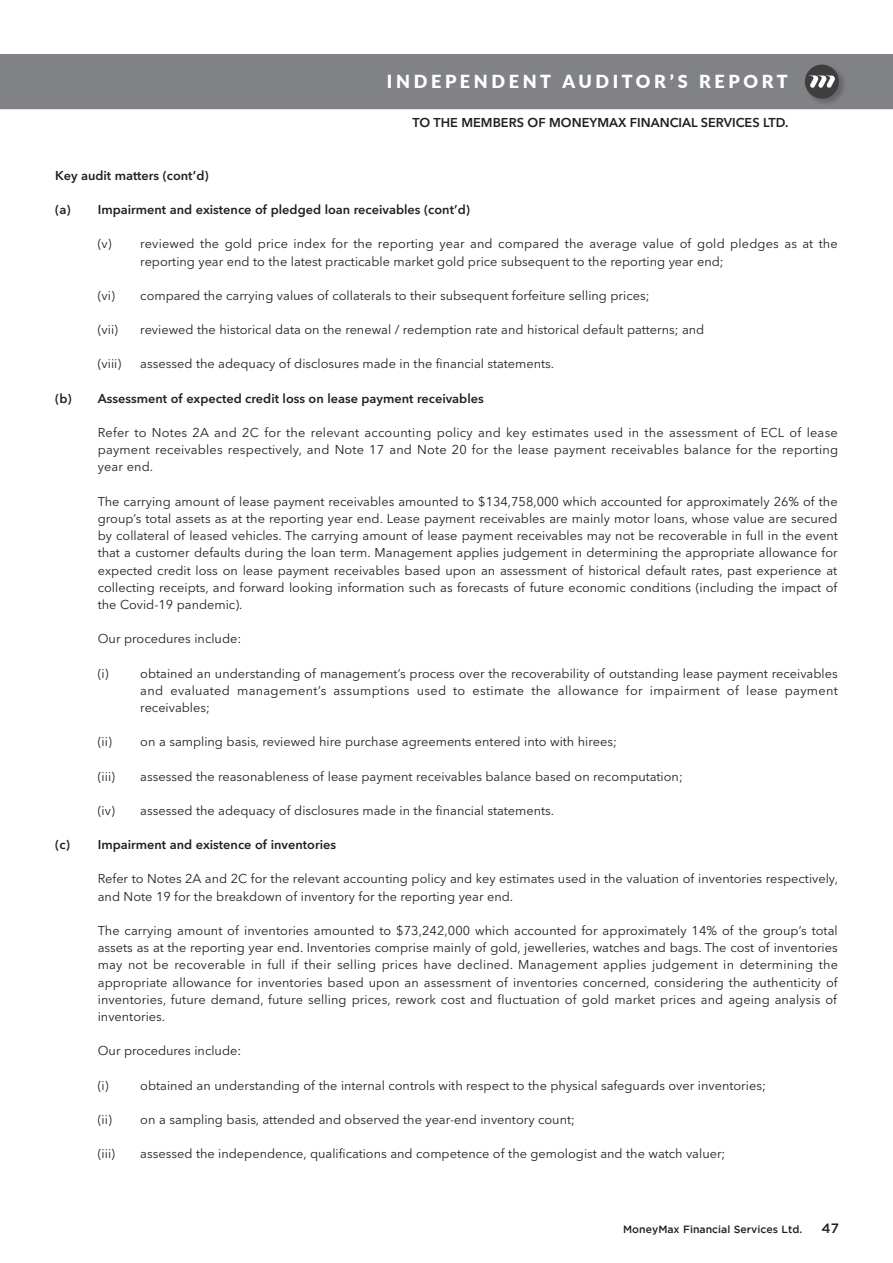
<style>
.page{position:relative;width:893px;height:1263px;background:#fff}
.page>*{position:absolute;margin:0;border:0;box-sizing:border-box;transform-origin:0 0}
.t1{font:900 18px "Lato";letter-spacing:.2em;color:#fff}
.t2{font:500 13.5px "Gotham";color:#231f20}
.B1{font:12.75px/17.2px "Avenir Next LT Pro";color:#231f20;text-align:justify}
.L-1{font:12.75px/17.2px "Avenir Next LT Pro";color:#231f20}
.L-0{font:600 12.75px "Avenir Next LT Pro";color:#231f20}
.B0{font:600 12.75px "Avenir Next LT Pro";color:#231f20}
.t3{font:500 10.5px "Gotham";color:#231f20}
</style>
<div class="page">
<div style="left:0;top:54px;width:893px;height:55px;background:#808285"></div>
<div style="left:804px;top:64px;width:43px;height:43px;background:#231f20;opacity:.3"></div>
<div style="left:805px;top:65px;width:34px;height:34px;background:#3e3e3f;border-radius:50%"></div>
<svg style="left:810px;top:76px;width:25px;height:12px"></svg>
<p class="t1" style="left:387px;top:68px;width:402px">INDEPENDENT AUDITOR’S REPORT</p>
<p class="B0" style="left:413px;top:115px;width:377px">TO THE MEMBERS OF MONEYMAX FINANCIAL SERVICES LTD.</p>
<p class="B0" style="left:55px;top:168px;width:155px">Key audit matters (cont’d)</p>
<p class="L-0" style="left:55px;top:202px;width:416px">(a) Impairment and existence of pledged loan receivables (cont’d)</p>
<p class="L-1" style="left:140px;top:235px;width:699px;text-indent:-43px">(v) reviewed the gold price index for the reporting year and compared the average value of gold pledges as at the reporting year end to the latest practicable market gold price subsequent to the reporting year end;</p>
<p class="L-1" style="left:98px;top:287px;width:553px">(vi) compared the carrying values of collaterals to their subsequent forfeiture selling prices;</p>
<p class="L-1" style="left:98px;top:321px;width:22px">(vii)</p>
<p class="L-1" style="left:140px;top:321px;width:566px">reviewed the historical data on the renewal / redemption rate and historical default patterns; and</p>
<p class="L-1" style="left:98px;top:355px;width:25px">(viii)</p>
<p class="L-1" style="left:140px;top:355px;width:415px">assessed the adequacy of disclosures made in the financial statements.</p>
<p class="L-0" style="left:55px;top:390px;width:430px">(b) Assessment of expected credit loss on lease payment receivables</p>
<p class="B1" style="left:98px;top:424px;width:742px">Refer to Notes 2A and 2C for the relevant accounting policy and key estimates used in the assessment of ECL of lease payment receivables respectively, and Note 17 and Note 20 for the lease payment receivables balance for the reporting year end.</p>
<p class="B1" style="left:98px;top:492px;width:741px">The carrying amount of lease payment receivables amounted to $134,758,000 which accounted for approximately 26% of the group’s total assets as at the reporting year end. Lease payment receivables are mainly motor loans, whose value are secured by collateral of leased vehicles. The carrying amount of lease payment receivables may not be recoverable in full in the event that a customer defaults during the loan term. Management applies judgement in determining the appropriate allowance for expected credit loss on lease payment receivables based upon an assessment of historical default rates, past experience at collecting receipts, and forward looking information such as forecasts of future economic conditions (including the impact of the Covid-19 pandemic).</p>
<p class="B1" style="left:98px;top:630px;width:145px">Our procedures include:</p>
<p class="L-1" style="left:98px;top:664px;width:12px">(i)</p>
<p class="L-1" style="left:140px;top:664px;width:699px;text-align:justify">obtained an understanding of management’s process over the recoverability of outstanding lease payment receivables and evaluated management’s assumptions used to estimate the allowance for impairment of lease payment receivables;</p>
<p class="L-1" style="left:98px;top:733px;width:521px">(ii) on a sampling basis, reviewed hire purchase agreements entered into with hirees;</p>
<p class="L-1" style="left:98px;top:767px;width:19px">(iii)</p>
<p class="L-1" style="left:140px;top:767px;width:544px">assessed the reasonableness of lease payment receivables balance based on recomputation;</p>
<p class="L-1" style="left:98px;top:802px;width:458px">(iv) assessed the adequacy of disclosures made in the financial statements.</p>
<p class="L-0" style="left:55px;top:837px;width:282px">(c) Impairment and existence of inventories</p>
<p class="B1" style="left:98px;top:870px;width:742px">Refer to Notes 2A and 2C for the relevant accounting policy and key estimates used in the valuation of inventories respectively, and Note 19 for the breakdown of inventory for the reporting year end.</p>
<p class="B1" style="left:98px;top:922px;width:742px">The carrying amount of inventories amounted to $73,242,000 which accounted for approximately 14% of the group’s total assets as at the reporting year end. Inventories comprise mainly of gold, jewelleries, watches and bags. The cost of inventories may not be recoverable in full if their selling prices have declined. Management applies judgement in determining the appropriate allowance for inventories based upon an assessment of inventories concerned, considering the authenticity of inventories, future demand, future selling prices, rework cost and fluctuation of gold market prices and ageing analysis of inventories.</p>
<p class="B1" style="left:98px;top:1042px;width:145px">Our procedures include:</p>
<p class="L-1" style="left:98px;top:1076px;width:12px">(i)</p>
<p class="L-1" style="left:140px;top:1076px;width:627px">obtained an understanding of the internal controls with respect to the physical safeguards over inventories;</p>
<p class="L-1" style="left:98px;top:1111px;width:479px">(ii) on a sampling basis, attended and observed the year-end inventory count;</p>
<p class="L-1" style="left:98px;top:1145px;width:19px">(iii)</p>
<p class="L-1" style="left:140px;top:1145px;width:587px">assessed the independence, qualifications and competence of the gemologist and the watch valuer;</p>
<p class="t3" style="left:623px;top:1223px;width:181px">MoneyMax Financial Services Ltd.</p>
<p class="t2" style="left:821px;top:1221px;width:19px">47</p>
</div>
